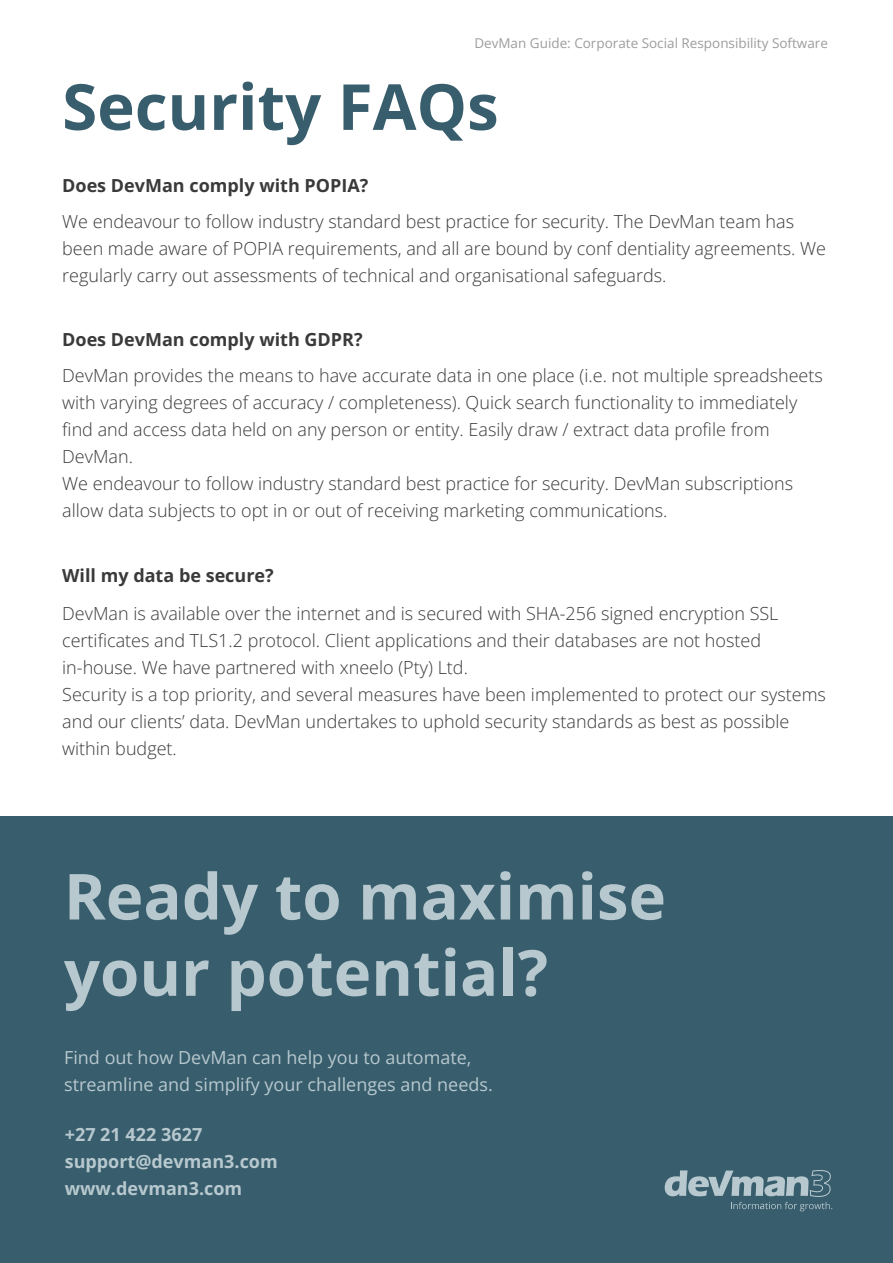
<style>
.page{position:relative;width:893px;height:1263px;background:#fff}
.page>*{position:absolute;margin:0;border:0;box-sizing:border-box;transform-origin:0 0}
.t1{font:700 63.6px/76.2px "Open Sans";color:#b7c8cf}
.t2{font:700 63.6px "Open Sans";color:#385d6c}
.t3{font:300 18px/27px "Open Sans";color:#3b3a3a}
.t4{font:18px/27px "Open Sans";color:#b7c8cf}
.t5{font:700 18px "Open Sans";color:#3b3a3a}
.t6{font:700 18px/27px "Open Sans";color:#b7c8cf}
.t7{font:13.5px "Open Sans";color:#9d9d9c}
</style>
<div class="page">
<div style="left:0;top:816px;width:893px;height:447px;background:#385d6c"></div>
<svg style="left:665px;top:1170px;width:167px;height:41px"></svg>
<p class="t7" style="left:474px;top:34px;width:355px">DevMan Guide: Corporate Social Responsibility Software</p>
<h1 class="t2" style="left:62px;top:62px;width:438px">Security FAQs</h1>
<p class="t5" style="left:62px;top:172px;width:308px">Does DevMan comply with POPIA?</p>
<p class="t3" style="left:62px;top:207px;width:765px">We endeavour to follow industry standard best practice for security. The DevMan team has been made aware of POPIA requirements, and all are bound by conf dentiality agreements. We regularly carry out assessments of technical and organisational safeguards.</p>
<p class="t5" style="left:62px;top:327px;width:302px">Does DevMan comply with GDPR?</p>
<p class="t3" style="left:62px;top:362px;width:762px">DevMan provides the means to have accurate data in one place (i.e. not multiple spreadsheets with varying degrees of accuracy / completeness). Quick search functionality to immediately find and access data held on any person or entity. Easily draw / extract data profile from DevMan.<br>We endeavour to follow industry standard best practice for security. DevMan subscriptions allow data subjects to opt in or out of receiving marketing communications.</p>
<p class="t5" style="left:62px;top:562px;width:213px">Will my data be secure?</p>
<p class="t3" style="left:62px;top:599px;width:765px">DevMan is available over the internet and is secured with SHA-256 signed encryption SSL certificates and TLS1.2 protocol. Client applications and their databases are not hosted in-house. We have partnered with xneelo (Pty) Ltd.<br>Security is a top priority, and several measures have been implemented to protect our systems and our clients’ data. DevMan undertakes to uphold security standards as best as possible within budget.</p>
<h1 class="t1" style="left:64px;top:857px;width:604px">Ready to maximise your potential?</h1>
<p class="t4" style="left:64px;top:1044px;width:430px">Find out how DevMan can help you to automate, streamline and simplify your challenges and needs.</p>
<p class="t6" style="left:65px;top:1120px;width:214px">+27 21 422 3627 support@devman3.com www.devman3.com</p>
</div>
